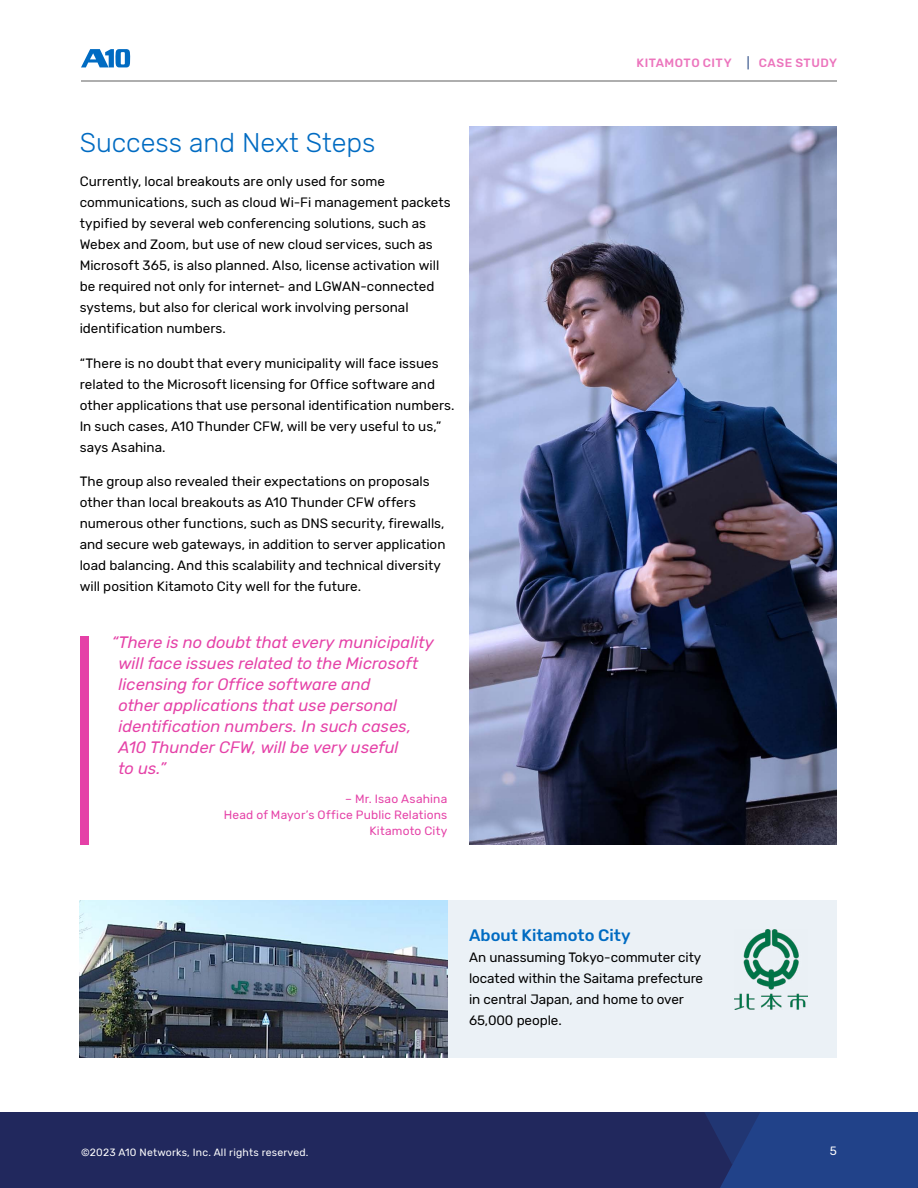
<style>
.page{position:relative;width:918px;height:1188px;background:#fff}
.page>*{position:absolute;margin:0;border:0;box-sizing:border-box;transform-origin:0 0}
.t1{font:300 27px "Rubik";color:#006bc2}
.t2{font:italic 16.5px/21px "Rubik";letter-spacing:.005em;color:#e541a7}
.t3{font:500 16.5px "Rubik";color:#006bc2}
.t4{font:13.5px/21px "Rubik";color:#000}
.t5{font:12px/15.9px "Rubik";letter-spacing:.015em;color:#e541a7;text-align:right}
.t6{font:500 12px "Rubik";letter-spacing:.04em;color:#ec75bd}
.t7{font:12px "Rubik";color:#fff}
.t8{font:10.5px "Rubik";letter-spacing:.02em;color:#fff}
.s1{color:#506a9a}
</style>
<div class="page">
<hr style="left:81px;top:81px;width:756px;height:1px;background:#5f5f5f">
<svg style="left:81px;top:49px;width:49px;height:18px"></svg>
<div style="left:0;top:1112px;width:918px;height:76px;background:#21285d"></div>
<svg style="left:705px;top:1112px;width:213px;height:76px;background:#213e83"></svg>
<div style="left:81px;top:900px;width:756px;height:157px;background:#ebf1f6"></div>
<img style="left:80px;top:900px;width:367px;height:157px">
<div style="left:80px;top:636px;width:8px;height:209px;background:#e541a7"></div>
<img style="left:469px;top:126px;width:368px;height:719px">
<img style="left:734px;top:929px;width:73px;height:81px">
<h1 class="t1" style="left:80px;top:127px;width:297px">Success and Next Steps</h1>
<p class="t4" style="left:80px;top:171px;width:372px">Currently, local breakouts are only used for some communications, such as cloud Wi-Fi management packets typified by several web conferencing solutions, such as Webex and Zoom, but use of new cloud services, such as Microsoft 365, is also planned. Also, license activation will be required not only for internet- and LGWAN-connected systems, but also for clerical work involving personal identification numbers.</p>
<p class="t4" style="left:80px;top:353px;width:376px">“There is no doubt that every municipality will face issues related to the Microsoft licensing for Office software and other applications that use personal identification numbers.<br>In such cases, A10 Thunder CFW, will be very useful to us,” says Asahina.</p>
<p class="t4" style="left:80px;top:471px;width:367px">The group also revealed their expectations on proposals other than local breakouts as A10 Thunder CFW offers numerous other functions, such as DNS security, firewalls, and secure web gateways, in addition to server application load balancing. And this scalability and technical diversity will position Kitamoto City well for the future.</p>
<p class="t2" style="left:119px;top:632px;width:317px;text-indent:-7px">“There is no doubt that every municipality will face issues related to the Microsoft licensing for Office software and<br>other applications that use personal identification numbers. In such cases, A10 Thunder CFW, will be very useful<br>to us.”</p>
<p class="t5" style="left:224px;top:791px;width:225px">– Mr. Isao Asahina<br>Head of Mayor’s Office Public Relations<br>Kitamoto City</p>
<p class="t6" style="left:637px;top:56px;width:97px">KITAMOTO CITY</p>
<p class="t6" style="left:747px;top:56px;width:92px"><span class="s1">|</span> CASE STUDY</p>
<p class="t3" style="left:469px;top:925px;width:163px">About Kitamoto City</p>
<p class="t4" style="left:469px;top:947px;width:236px">An unassuming Tokyo-commuter city located within the Saitama prefecture in central Japan, and home to over<br>65,000 people.</p>
<p class="t8" style="left:81px;top:1146px;width:229px">©️2023 A10 Networks, Inc. All rights reserved.</p>
<p class="t7" style="left:830px;top:1144px;width:9px">5</p>
</div>
